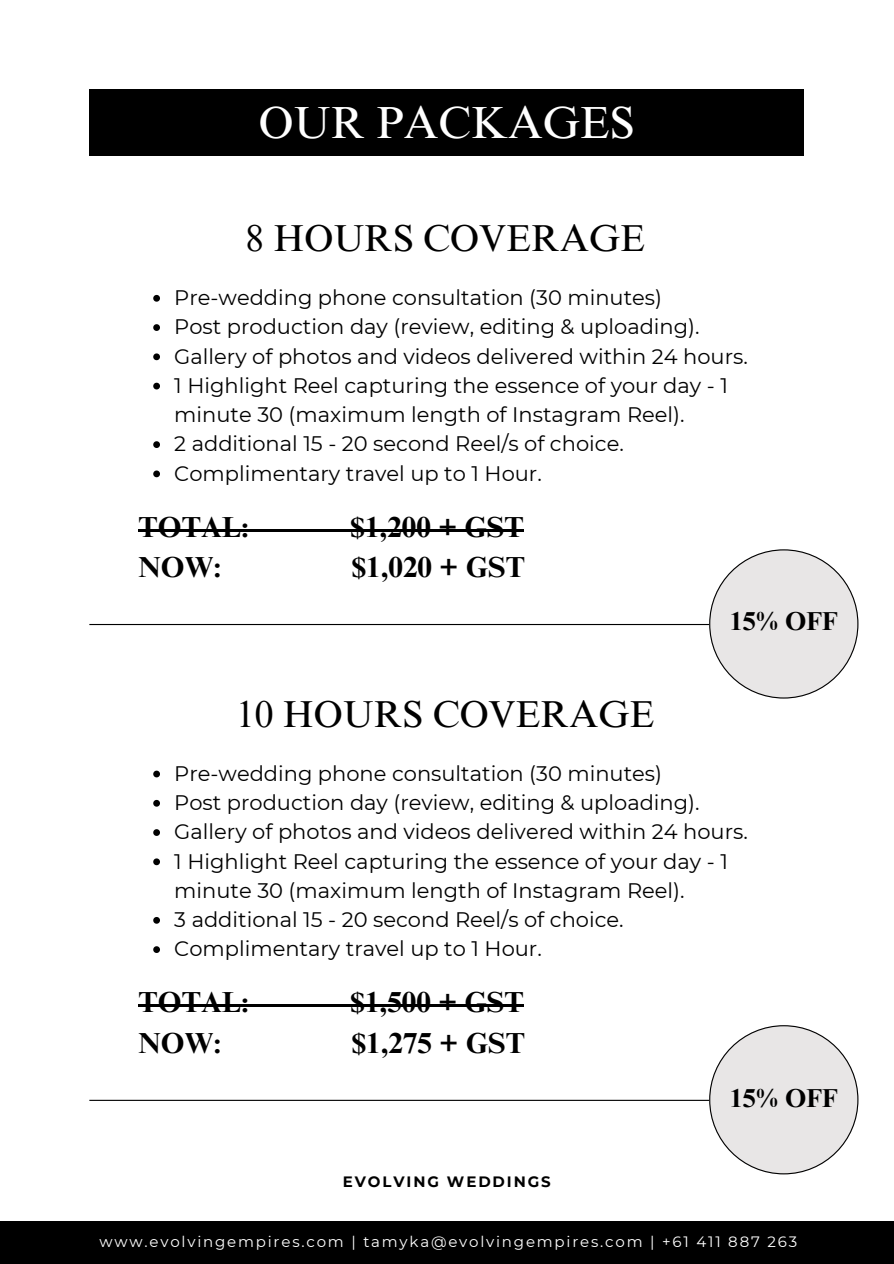
<style>
.page{position:relative;width:894px;height:1264px;background:#fff}
.page>*{position:absolute;margin:0;border:0;box-sizing:border-box;transform-origin:0 0}
.t1{font:45px "Times NRMT Pro";color:#fff}
.t2{font:37.5px "Times NRMT Pro";color:#000}
.t3{font:700 28.95px "Times NRMT Pro";color:#000}
.t4{font:700 25.95px "Times NRMT Pro";color:#000}
.t5{font:21px/29.2px "Montserrat";color:#000}
.t6{font:15px "Montserrat";letter-spacing:.12em;color:#fff}
.t7{font:700 15px "Montserrat";letter-spacing:.125em;color:#000}
</style>
<div class="page">
<div style="left:89px;top:89px;width:715px;height:67px;background:#000"></div>
<div style="left:0;top:1220px;width:893px;height:43px;background:#000"></div>
<svg style="left:153px;top:295px;width:7px;height:7px"></svg>
<svg style="left:153px;top:324px;width:7px;height:7px"></svg>
<svg style="left:153px;top:353px;width:7px;height:7px"></svg>
<svg style="left:153px;top:383px;width:7px;height:6px"></svg>
<svg style="left:153px;top:441px;width:7px;height:7px"></svg>
<svg style="left:153px;top:470px;width:7px;height:7px"></svg>
<svg style="left:153px;top:770px;width:7px;height:7px"></svg>
<svg style="left:153px;top:800px;width:7px;height:6px"></svg>
<svg style="left:153px;top:829px;width:7px;height:7px"></svg>
<svg style="left:153px;top:858px;width:7px;height:7px"></svg>
<svg style="left:153px;top:917px;width:7px;height:6px"></svg>
<svg style="left:153px;top:946px;width:7px;height:7px"></svg>
<hr style="left:89px;top:624px;width:715px;height:1px;background:#000">
<svg style="left:709px;top:549px;width:149px;height:149px"></svg>
<hr style="left:89px;top:1099px;width:715px;height:1px;background:#000">
<svg style="left:709px;top:1025px;width:149px;height:149px"></svg>
<hr style="left:138px;top:529px;width:111px;height:2px;background:#000">
<hr style="left:249px;top:529px;width:101px;height:2px;background:#000">
<hr style="left:350px;top:529px;width:173px;height:2px;background:#000">
<hr style="left:138px;top:1004px;width:111px;height:2px;background:#000">
<hr style="left:249px;top:1004px;width:101px;height:2px;background:#000">
<hr style="left:350px;top:1004px;width:173px;height:2px;background:#000">
<h1 class="t1" style="left:259px;top:105px;width:377px">OUR PACKAGES</h1>
<h4 class="t2" style="left:245px;top:224px;width:401px">8 HOURS COVERAGE</h4>
<p class="t5" style="left:174px;top:283px;width:489px">Pre-wedding phone consultation (30 minutes)</p>
<p class="t5" style="left:174px;top:312px;width:526px">Post production day (review, editing &amp; uploading).</p>
<p class="t5" style="left:174px;top:341px;width:575px">Gallery of photos and videos delivered within 24 hours.</p>
<p class="t5" style="left:174px;top:371px;width:555px">1 Highlight Reel capturing the essence of your day - 1 minute 30 (maximum length of Instagram Reel).</p>
<p class="t5" style="left:174px;top:429px;width:451px">2 additional 15 - 20 second Reel/s of choice.</p>
<h3 class="t5" style="left:174px;top:458px;width:369px">Complimentary travel up to 1 Hour.</h3>
<h4 class="t3" style="left:138px;top:516px;width:112px">TOTAL:</h4>
<h4 class="t3" style="left:350px;top:516px;width:175px">$1,200 + GST</h4>
<h4 class="t3" style="left:138px;top:556px;width:84px">NOW:</h4>
<h4 class="t3" style="left:351px;top:556px;width:175px">$1,020 + GST</h4>
<p class="t2" style="left:236px;top:700px;width:419px">10 HOURS COVERAGE</p>
<p class="t4" style="left:729px;top:611px;width:109px">15% OFF</p>
<h2 class="t5" style="left:174px;top:758px;width:489px">Pre-wedding phone consultation (30 minutes)</h2>
<p class="t5" style="left:174px;top:787px;width:526px">Post production day (review, editing &amp; uploading).</p>
<p class="t5" style="left:174px;top:817px;width:575px">Gallery of photos and videos delivered within 24 hours.</p>
<p class="t5" style="left:174px;top:846px;width:555px">1 Highlight Reel capturing the essence of your day - 1 minute 30 (maximum length of Instagram Reel).</p>
<p class="t5" style="left:174px;top:904px;width:451px">3 additional 15 - 20 second Reel/s of choice.</p>
<p class="t5" style="left:174px;top:934px;width:369px">Complimentary travel up to 1 Hour.</p>
<p class="t3" style="left:138px;top:991px;width:112px">TOTAL:</p>
<p class="t3" style="left:350px;top:991px;width:175px">$1,500 + GST</p>
<p class="t3" style="left:138px;top:1031px;width:84px">NOW:</p>
<p class="t3" style="left:351px;top:1031px;width:175px">$1,275 + GST</p>
<h2 class="t7" style="left:342px;top:1172px;width:209px">EVOLVING WEDDINGS</h2>
<h3 class="t4" style="left:729px;top:1088px;width:109px">15% OFF</h3>
<p class="t6" style="left:100px;top:1232px;width:698px">www.evolvingempires.com | tamyka@evolvingempires.com | +61 411 887 263</p>
</div>
